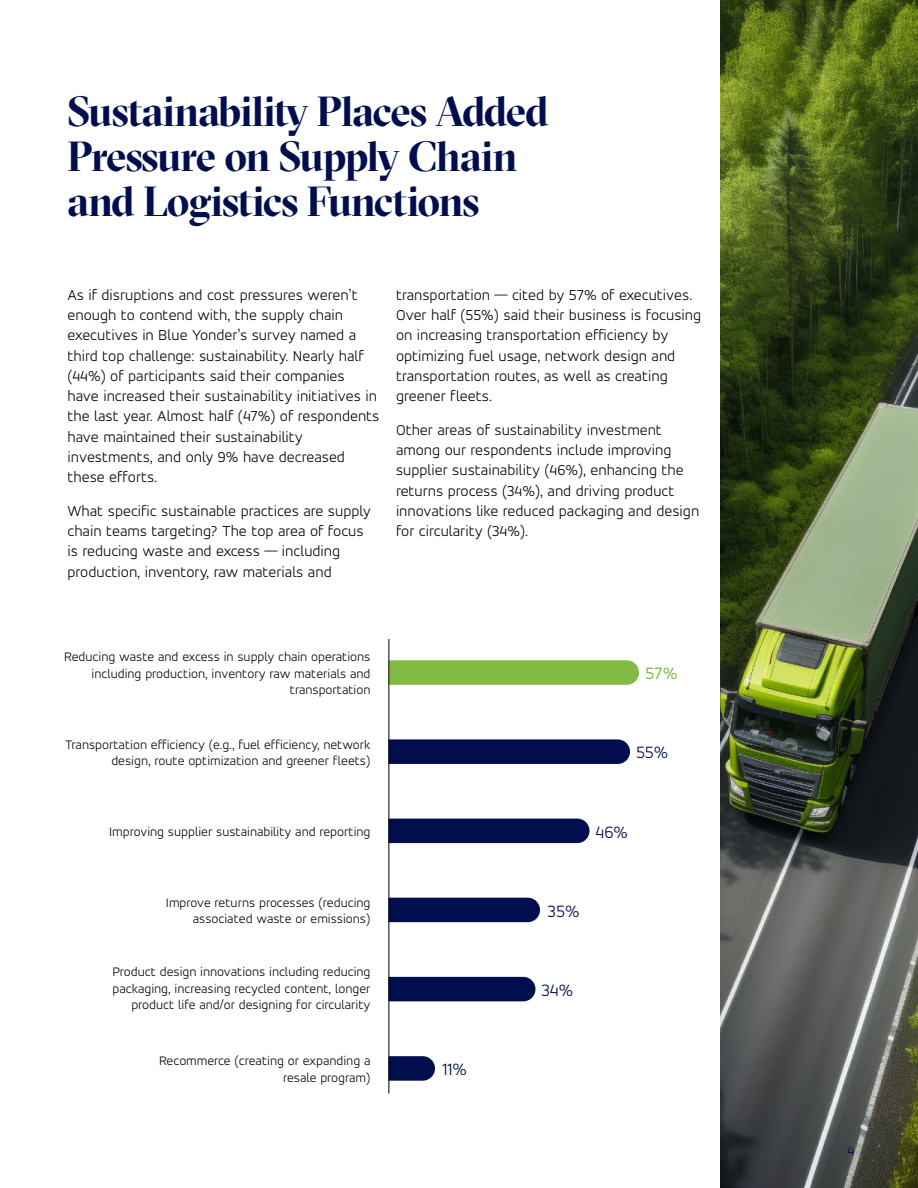
<style>
.page{position:relative;width:918px;height:1188px;background:#fff}
.page>*{position:absolute;margin:0;border:0;box-sizing:border-box;transform-origin:0 0}
.t1{font:700 42px/45px "GT Sectra Display";letter-spacing:-.03em;color:#000e4e}
.t2{font:300 18px "Accord Alternate";color:#000e4e}
.t3{font:18px "Accord Alternate";color:#82bb41}
.t4{font:300 15.75px/20.2px "Accord Alternate";color:#000}
.t5{font:300 13.5px/16.5px "Accord Alternate";color:#000;text-align:right}
.t6{font:13.5px "Accord Alternate";color:#000e4e}
</style>
<div class="page">
<svg style="left:389px;top:660px;width:250px;height:25px;background:#85bc46"></svg>
<svg style="left:389px;top:739px;width:241px;height:25px;background:#071553"></svg>
<div style="left:389px;top:819px;width:201px;height:24px;background:#000e4e"></div>
<div style="left:389px;top:898px;width:151px;height:24px;background:#000e4e"></div>
<div style="left:389px;top:977px;width:147px;height:24px;background:#000e4e"></div>
<svg style="left:389px;top:1056px;width:46px;height:25px"></svg>
<hr style="left:388px;top:639px;width:1px;height:455px;background:#000">
<img style="left:721px;top:1px;width:197px;height:1186px">
<h1 class="t1" style="left:68px;top:89px;width:483px">Sustainability Places Added<br>Pressure on Supply Chain and Logistics Functions</h1>
<p class="t4" style="left:68px;top:284px;width:314px">As if disruptions and cost pressures weren’t enough to contend with, the supply chain executives in Blue Yonder’s survey named a third top challenge: sustainability. Nearly half (44%) of participants said their companies have increased their sustainability initiatives in the last year. Almost half (47%) of respondents have maintained their sustainability investments, and only 9% have decreased these efforts.</p>
<p class="t4" style="left:68px;top:500px;width:305px">What specific sustainable practices are supply chain teams targeting? The top area of focus is reducing waste and excess — including production, inventory, raw materials and</p>
<p class="t4" style="left:396px;top:284px;width:307px">transportation — cited by 57% of executives.<br>Over half (55%) said their business is focusing on increasing transportation efficiency by optimizing fuel usage, network design and transportation routes, as well as creating greener fleets.</p>
<p class="t4" style="left:396px;top:419px;width:305px">Other areas of sustainability investment among our respondents include improving supplier sustainability (46%), enhancing the returns process (34%), and driving product innovations like reduced packaging and design for circularity (34%).</p>
<p class="t5" style="left:64px;top:648px;width:308px">Reducing waste and excess in supply chain operations including production, inventory raw materials and transportation</p>
<p class="t5" style="left:65px;top:736px;width:307px">Transportation efficiency (e.g., fuel efficiency, network design, route optimization and greener fleets)</p>
<p class="t5" style="left:109px;top:823px;width:263px">Improving supplier sustainability and reporting</p>
<p class="t5" style="left:166px;top:894px;width:206px">Improve returns processes (reducing associated waste or emissions)</p>
<p class="t5" style="left:112px;top:964px;width:260px">Product design innovations including reducing packaging, increasing recycled content, longer product life and/or designing for circularity</p>
<p class="t5" style="left:159px;top:1052px;width:213px">Recommerce (creating or expanding a resale program)</p>
<p class="t2" style="left:442px;top:1059px;width:26px">11%</p>
<p class="t3" style="left:645px;top:663px;width:34px">57%</p>
<p class="t2" style="left:636px;top:742px;width:34px">55%</p>
<p class="t2" style="left:596px;top:821px;width:34px">46%</p>
<p class="t2" style="left:548px;top:900px;width:33px">35%</p>
<p class="t2" style="left:542px;top:979px;width:33px">34%</p>
<p class="t6" style="left:848px;top:1142px;width:8px">4</p>
</div>
